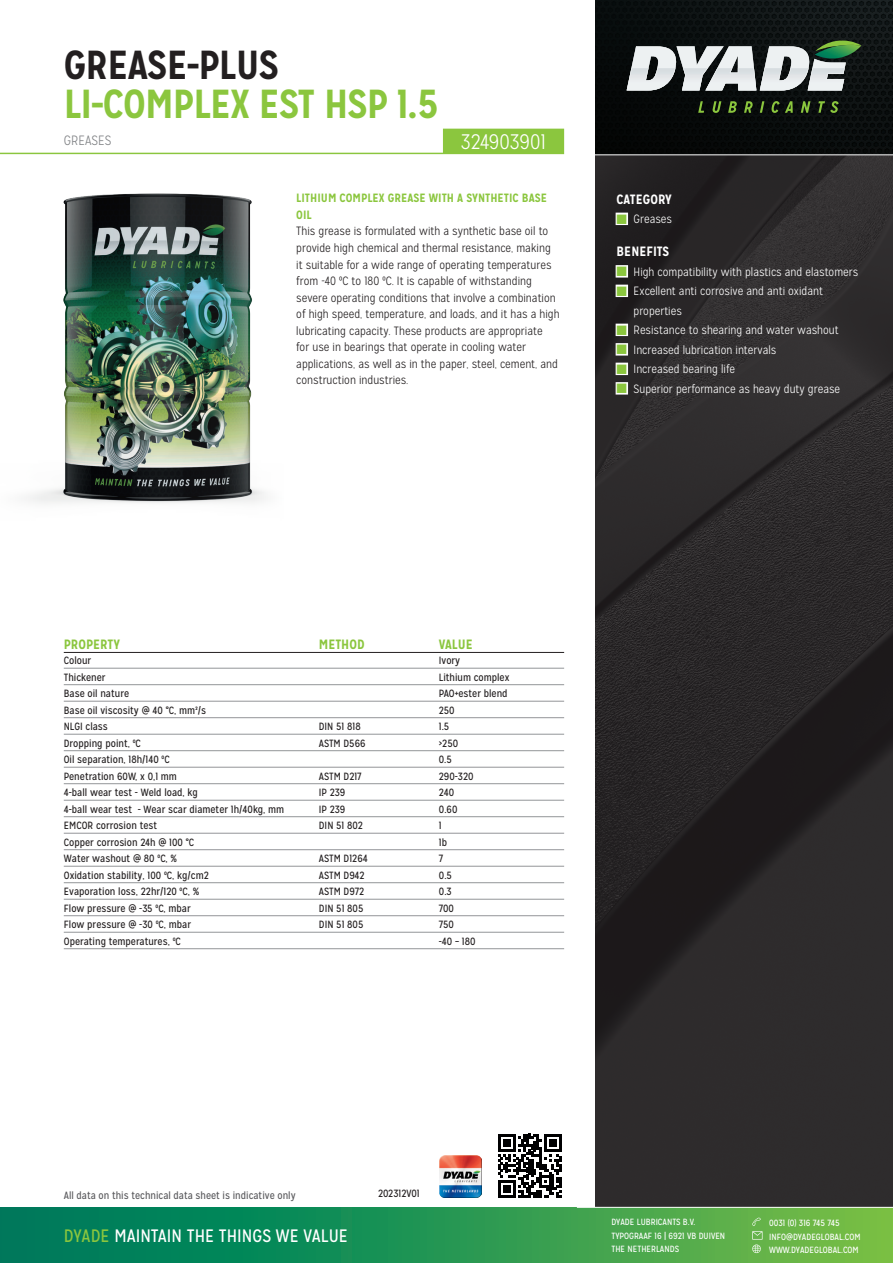
<style>
.page{position:relative;width:893px;height:1263px;background:#fff}
.page>*{position:absolute;margin:0;border:0;box-sizing:border-box;transform-origin:0 0}
.t1{font:700 40.5px "Mission Gothic";letter-spacing:-.02em;color:#8bc63e}
.t2{font:700 40.5px "Mission Gothic";letter-spacing:-.02em;color:#231f20}
.t3{font:300 21px "Mission Gothic";color:#fff}
.t4{font:18px "Mission Gothic";color:#fff}
.t5{font:700 13.5px "Mission Gothic";color:#8bc63e}
.t6{font:700 13.5px "Mission Gothic";color:#fff}
.t7{font:300 13.5px "Mission Gothic";color:#808285}
.t8{font:300 12px/16.5px "Mission Gothic";color:#231f20}
.t9{font:300 12px "Mission Gothic";color:#fff}
.t10{font:700 12px/16.5px "Mission Gothic";color:#8bc63e}
.t11{font:10.5px "Mission Gothic";color:#231f20}
.t12{font:10.5px "Mission Gothic";color:#5a5a5d}
.t13{font:9px/13.5px "Mission Gothic";color:#fff}
.s1{font-family:"European Pi Three";font-weight:400;font-size:10.5px}
.s2{color:#8bc63e}
</style>
<div class="page">
<svg style="left:595px;top:155px;width:298px;height:1052px;fill:#2e2b2c"></svg>
<img style="left:595px;top:0;width:298px;height:154px">
<svg style="left:627px;top:40px;width:234px;height:50px"></svg>
<svg style="left:698px;top:101px;width:6px;height:12px"></svg>
<svg style="left:713px;top:101px;width:8px;height:12px"></svg>
<svg style="left:728px;top:101px;width:9px;height:12px"></svg>
<svg style="left:744px;top:101px;width:9px;height:12px"></svg>
<svg style="left:760px;top:101px;width:4px;height:12px"></svg>
<svg style="left:772px;top:101px;width:21px;height:12px"></svg>
<svg style="left:801px;top:101px;width:9px;height:12px"></svg>
<svg style="left:818px;top:101px;width:21px;height:12px"></svg>
<div style="left:0;top:1208px;width:893px;height:55px;background:linear-gradient(to right,#00745e,#73bd46)"></div>
<svg style="left:752px;top:1217px;width:10px;height:36px"></svg>
<img style="left:440px;top:1155px;width:42px;height:42px">
<svg style="left:498px;top:1134px;width:64px;height:64px"></svg>
<div style="left:446px;top:129px;width:118px;height:25px;background:#8bc63e"></div>
<img style="left:0;top:128px;width:446px;height:376px">
<hr style="left:64px;top:652px;width:500px;height:1px;background:#231f20">
<hr style="left:64px;top:668px;width:500px;height:1px;background:#939598">
<hr style="left:64px;top:684px;width:500px;height:1px;background:#939598">
<hr style="left:64px;top:701px;width:500px;height:1px;background:#939598">
<hr style="left:64px;top:717px;width:500px;height:1px;background:#939598">
<hr style="left:64px;top:734px;width:500px;height:1px;background:#939598">
<hr style="left:64px;top:750px;width:500px;height:1px;background:#939598">
<hr style="left:64px;top:767px;width:500px;height:1px;background:#939598">
<hr style="left:64px;top:783px;width:500px;height:1px;background:#939598">
<hr style="left:64px;top:800px;width:500px;height:1px;background:#939598">
<hr style="left:64px;top:816px;width:500px;height:1px;background:#939598">
<hr style="left:64px;top:833px;width:500px;height:1px;background:#939598">
<hr style="left:64px;top:849px;width:500px;height:1px;background:#939598">
<hr style="left:64px;top:866px;width:500px;height:1px;background:#939598">
<hr style="left:64px;top:882px;width:500px;height:1px;background:#939598">
<hr style="left:64px;top:899px;width:500px;height:1px;background:#939598">
<hr style="left:64px;top:915px;width:500px;height:1px;background:#939598">
<hr style="left:64px;top:932px;width:500px;height:1px;background:#939598">
<hr style="left:64px;top:948px;width:500px;height:1px;background:#939598">
<h1 class="t2" style="left:64px;top:40px;width:217px">GREASE-PLUS</h1>
<h1 class="t1" style="left:64px;top:79px;width:377px">LI-COMPLEX EST HSP 1.5</h1>
<p class="t7" style="left:64px;top:132px;width:49px">GREASES</p>
<h2 class="t3" style="left:461px;top:130px;width:87px">324903901</h2>
<p class="t10" style="left:296px;top:190px;width:252px">LITHIUM COMPLEX GREASE WITH A SYNTHETIC BASE<br>OIL</p>
<p class="t8" style="left:296px;top:223px;width:265px">This grease is formulated with a synthetic base oil to provide high chemical and thermal resistance, making it suitable for a wide range of operating temperatures from -40 ºC to 180 ºC. It is capable of withstanding severe operating conditions that involve a combination of high speed, temperature, and loads, and it has a high lubricating capacity. These products are appropriate<br>for use in bearings that operate in cooling water applications, as well as in the paper, steel, cement, and construction industries.</p>
<p class="t6" style="left:617px;top:190px;width:57px">CATEGORY</p>
<p class="t9" style="left:617px;top:212px;width:57px"><span class="s1">N</span> Greases</p>
<p class="t6" style="left:617px;top:243px;width:54px">BENEFITS</p>
<p class="t9" style="left:617px;top:264px;width:243px"><span class="s1">N</span> High compatibility with plastics and elastomers</p>
<p class="t9" style="left:617px;top:284px;width:208px"><span class="s1">N</span> Excellent anti corrosive and anti oxidant</p>
<p class="t9" style="left:634px;top:303px;width:50px">properties</p>
<p class="t9" style="left:617px;top:323px;width:224px"><span class="s1">N</span> Resistance to shearing and water washout</p>
<p class="t9" style="left:617px;top:342px;width:161px"><span class="s1">N</span> Increased lubrication intervals</p>
<p class="t9" style="left:617px;top:362px;width:120px"><span class="s1">N</span> Increased bearing life</p>
<p class="t9" style="left:617px;top:381px;width:225px"><span class="s1">N</span> Superior performance as heavy duty grease</p>
<p class="t5" style="left:64px;top:636px;width:58px">PROPERTY</p>
<p class="t5" style="left:319px;top:636px;width:47px">METHOD</p>
<p class="t5" style="left:439px;top:636px;width:36px">VALUE</p>
<p class="t11" style="left:64px;top:654px;width:29px">Colour</p>
<p class="t11" style="left:439px;top:654px;width:23px">Ivory</p>
<p class="t11" style="left:64px;top:671px;width:43px">Thickener</p>
<p class="t11" style="left:439px;top:671px;width:72px">Lithium complex</p>
<p class="t11" style="left:64px;top:687px;width:67px">Base oil nature</p>
<p class="t11" style="left:439px;top:687px;width:70px">PAO+ester blend</p>
<p class="t11" style="left:64px;top:704px;width:144px">Base oil viscosity @ 40 °C, mm²/s</p>
<p class="t11" style="left:439px;top:704px;width:17px">250</p>
<p class="t11" style="left:64px;top:720px;width:46px">NLGI class</p>
<p class="t11" style="left:319px;top:720px;width:43px">DIN 51 818</p>
<p class="t11" style="left:439px;top:720px;width:12px">1.5</p>
<p class="t11" style="left:64px;top:736px;width:79px">Dropping point, ºC</p>
<p class="t11" style="left:319px;top:736px;width:48px">ASTM D566</p>
<p class="t11" style="left:439px;top:736px;width:21px">&gt;250</p>
<p class="t11" style="left:64px;top:753px;width:108px">Oil separation, 18h/140 ºC</p>
<p class="t11" style="left:439px;top:753px;width:15px">0.5</p>
<p class="t11" style="left:64px;top:769px;width:115px">Penetration 60W, x 0,1 mm</p>
<p class="t11" style="left:319px;top:769px;width:44px">ASTM D217</p>
<p class="t11" style="left:439px;top:769px;width:36px">290-320</p>
<p class="t11" style="left:64px;top:786px;width:136px">4-ball wear test - Weld load, kg</p>
<p class="t11" style="left:319px;top:786px;width:28px">IP 239</p>
<p class="t11" style="left:439px;top:786px;width:17px">240</p>
<p class="t11" style="left:64px;top:802px;width:222px">4-ball wear test - Wear scar diameter 1h/40kg, mm</p>
<p class="t11" style="left:319px;top:802px;width:28px">IP 239</p>
<p class="t11" style="left:439px;top:802px;width:20px">0.60</p>
<p class="t11" style="left:64px;top:819px;width:95px">EMCOR corrosion test</p>
<p class="t11" style="left:319px;top:819px;width:45px">DIN 51 802</p>
<p class="t11" style="left:439px;top:819px;width:4px">1</p>
<p class="t11" style="left:64px;top:835px;width:132px">Copper corrosion 24h @ 100 °C</p>
<p class="t11" style="left:439px;top:835px;width:10px">1b</p>
<p class="t11" style="left:64px;top:852px;width:115px">Water washout @ 80 ºC, %</p>
<p class="t11" style="left:319px;top:852px;width:50px">ASTM D1264</p>
<p class="t11" style="left:439px;top:852px;width:6px">7</p>
<p class="t11" style="left:64px;top:868px;width:146px">Oxidation stability, 100 ºC, kg/cm2</p>
<p class="t11" style="left:319px;top:868px;width:47px">ASTM D942</p>
<p class="t11" style="left:439px;top:868px;width:15px">0.5</p>
<p class="t11" style="left:64px;top:885px;width:137px">Evaporation loss, 22hr/120 ºC, %</p>
<p class="t11" style="left:319px;top:885px;width:47px">ASTM D972</p>
<p class="t11" style="left:439px;top:885px;width:14px">0.3</p>
<p class="t11" style="left:64px;top:901px;width:128px">Flow pressure @ -35 ºC, mbar</p>
<p class="t11" style="left:319px;top:901px;width:46px">DIN 51 805</p>
<p class="t11" style="left:439px;top:901px;width:17px">700</p>
<p class="t11" style="left:64px;top:918px;width:129px">Flow pressure @ -30 ºC, mbar</p>
<p class="t11" style="left:319px;top:918px;width:46px">DIN 51 805</p>
<p class="t11" style="left:439px;top:918px;width:17px">750</p>
<p class="t11" style="left:64px;top:934px;width:119px">Operating temperatures, ºC</p>
<p class="t11" style="left:439px;top:934px;width:38px">-40 – 180</p>
<p class="t12" style="left:64px;top:1189px;width:233px">All data on this technical data sheet is indicative only</p>
<p class="t11" style="left:378px;top:1187px;width:43px">202312V01</p>
<h3 class="t4" style="left:64px;top:1225px;width:286px"><span class="s2">DYADE</span> MAINTAIN THE THINGS WE VALUE</h3>
<p class="t13" style="left:611px;top:1215px;width:115px">DYADE LUBRICANTS B.V.<br>TYPOGRAAF 16 | 6921 VB DUIVEN<br>THE NETHERLANDS</p>
<p class="t13" style="left:769px;top:1216px;width:93px">0031 (0) 316 745 745<br>INFO@DYADEGLOBAL.COM<br>WWW.DYADEGLOBAL.COM</p>
</div>
